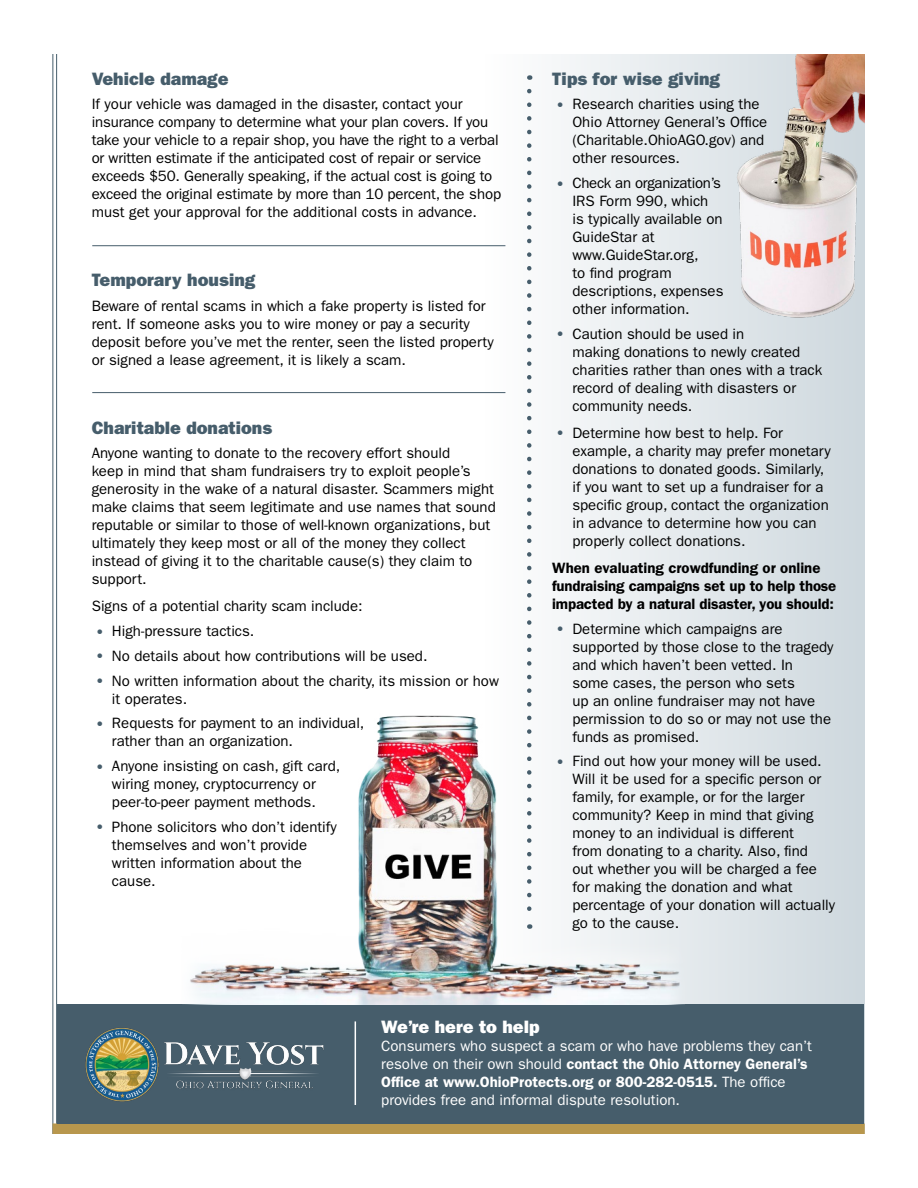
<style>
.page{position:relative;width:918px;height:1188px;background:#fff}
.page>*{position:absolute;margin:0;border:0;box-sizing:border-box;transform-origin:0 0}
.t1{font:18px "ITC Franklin Gothic Std Hvy";color:#465d6b}
.t2{font:18px "ITC Franklin Gothic Std Hvy";color:#fff}
.t3{font:15px/18px "ITC Franklin Gothic Std";color:#000}
.t4{font:15px/18px "ITC Franklin Gothic Std";color:#fff}
.t5{font:600 15px/18px "ITC Franklin Gothic Std";letter-spacing:-.01em;color:#000}
.s1{font-size:27px;color:#465d6b}
.s2{font-weight:600}
</style>
<div class="page">
<div style="left:485px;top:54px;width:380px;height:1080px;background:linear-gradient(to right,#fdfdfd,#ced8de)"></div>
<hr style="left:56px;top:54px;width:1px;height:1080px;background:#465d6b">
<hr style="left:52px;top:54px;width:1px;height:1080px;background:#465d6b">
<div style="left:52px;top:1124px;width:813px;height:10px;background:#b8974d"></div>
<div style="left:57px;top:1004px;width:807px;height:120px;background:#465d6b"></div>
<img style="left:85px;top:1028px;width:239px;height:74px">
<hr style="left:92px;top:245px;width:413px;height:1px;background:#465d6b">
<hr style="left:92px;top:392px;width:413px;height:1px;background:#465d6b">
<img style="left:713px;top:54px;width:152px;height:274px">
<img style="left:190px;top:647px;width:517px;height:357px">
<svg style="left:527px;top:91px;width:5px;height:838px"></svg>
<hr style="left:355px;top:1021px;width:1px;height:84px;background:#fff">
<p class="t1" style="left:92px;top:68px;width:138px">Vehicle damage</p>
<p class="t3" style="left:92px;top:95px;width:411px">If your vehicle was damaged in the disaster, contact your insurance company to determine what your plan covers. If you take your vehicle to a repair shop, you have the right to a verbal or written estimate if the anticipated cost of repair or service exceeds $50. Generally speaking, if the actual cost is going to exceed the original estimate by more than 10 percent, the shop must get your approval for the additional costs in advance.</p>
<p class="t1" style="left:92px;top:270px;width:165px">Temporary housing</p>
<p class="t3" style="left:92px;top:297px;width:403px">Beware of rental scams in which a fake property is listed for rent. If someone asks you to wire money or pay a security deposit before you’ve met the renter, seen the listed property or signed a lease agreement, it is likely a scam.</p>
<p class="t1" style="left:92px;top:417px;width:182px">Charitable donations</p>
<p class="t3" style="left:92px;top:444px;width:406px">Anyone wanting to donate to the recovery effort should<br>keep in mind that sham fundraisers try to exploit people’s generosity in the wake of a natural disaster. Scammers might make claims that seem legitimate and use names that sound reputable or similar to those of well-known organizations, but ultimately they keep most or all of the money they collect instead of giving it to the charitable cause(s) they claim to support.</p>
<p class="t3" style="left:92px;top:597px;width:272px">Signs of a potential charity scam include:</p>
<p class="t3" style="left:92px;top:622px;width:164px"><span class="s1">•</span> High-pressure tactics.</p>
<p class="t3" style="left:92px;top:647px;width:337px"><span class="s1">•</span> No details about how contributions will be used.</p>
<p class="t3" style="left:112px;top:672px;width:388px;text-indent:-20px"><span class="s1">•</span> No written information about the charity, its mission or how it operates.</p>
<p class="t3" style="left:112px;top:714px;width:254px;text-indent:-20px"><span class="s1">•</span> Requests for payment to an individual, rather than an organization.</p>
<p class="t3" style="left:92px;top:757px;width:250px;text-align:center"><span class="s1">•</span> Anyone insisting on cash, gift card, wiring money, cryptocurrency or peer-to-peer payment methods.</p>
<p class="t3" style="left:112px;top:818px;width:226px;text-indent:-20px"><span class="s1">•</span> Phone solicitors who don’t identify themselves and won’t provide written information about the cause.</p>
<p class="t1" style="left:552px;top:68px;width:169px">Tips for wise giving</p>
<p class="t3" style="left:572px;top:95px;width:196px;text-indent:-20px"><span class="s1">•</span> Research charities using the<br>Ohio Attorney General’s Office (Charitable.OhioAGO.gov) and other resources.</p>
<p class="t3" style="left:572px;top:174px;width:153px;text-indent:-20px"><span class="s1">•</span> Check an organization’s<br>IRS Form 990, which is typically available on<br>GuideStar at www.GuideStar.org,<br>to find program descriptions, expenses other information.</p>
<p class="t3" style="left:572px;top:325px;width:251px;text-indent:-20px"><span class="s1">•</span> Caution should be used in<br>making donations to newly created charities rather than ones with a track record of dealing with disasters or community needs.</p>
<p class="t3" style="left:572px;top:424px;width:260px;text-indent:-20px"><span class="s1">•</span> Determine how best to help. For example, a charity may prefer monetary donations to donated goods. Similarly, if you want to set up a fundraiser for a specific group, contact the organization in advance to determine how you can properly collect donations.</p>
<p class="t5" style="left:552px;top:559px;width:286px">When evaluating crowdfunding or online fundraising campaigns set up to help those impacted by a natural disaster, you should:</p>
<p class="t3" style="left:572px;top:620px;width:263px;text-indent:-20px"><span class="s1">•</span> Determine which campaigns are supported by those close to the tragedy and which haven’t been vetted. In<br>some cases, the person who sets<br>up an online fundraiser may not have permission to do so or may not use the funds as promised.</p>
<p class="t3" style="left:572px;top:752px;width:264px;text-indent:-20px"><span class="s1">•</span> Find out how your money will be used.<br>Will it be used for a specific person or family, for example, or for the larger community? Keep in mind that giving money to an individual is different<br>from donating to a charity. Also, find<br>out whether you will be charged a fee for making the donation and what percentage of your donation will actually go to the cause.</p>
<p class="t2" style="left:381px;top:1016px;width:160px">We’re here to help</p>
<p class="t4" style="left:381px;top:1037px;width:432px">Consumers who suspect a scam or who have problems they can’t resolve on their own should <span class="s2">contact the Ohio Attorney General’s Office at www.OhioProtects.org or 800-282-0515.</span> The office provides free and informal dispute resolution.</p>
</div>
